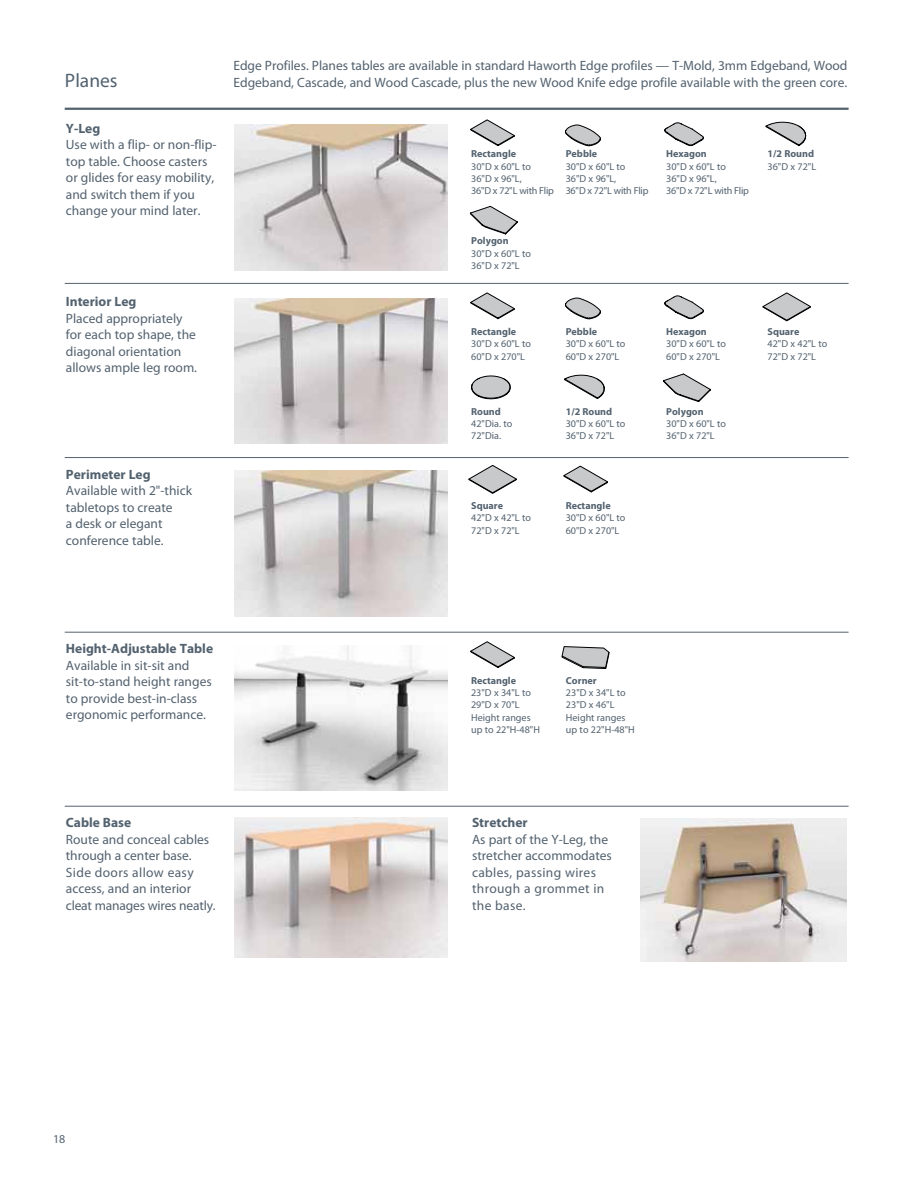
<style>
.page{position:relative;width:918px;height:1188px;background:#fff}
.page>*{position:absolute;margin:0;border:0;box-sizing:border-box;transform-origin:0 0}
.t1{font:19.5px "Myriad Pro";color:#53626f}
.t2{font:13.5px/16.5px "Myriad Pro";color:#53626f}
.t3{font:13.5px/16.5px "Myriad Pro";letter-spacing:.025em;color:#53626f}
.t4{font:700 13.5px "Myriad Pro";color:#53626f}
.t5{font:12px "Myriad Pro";color:#53626f}
.t6{font:10.2px/12.3px "Myriad Pro";color:#53626f}
.t7{font:700 10.2px "Myriad Pro";color:#53626f}
.t8{font:10.2px/12.3px "Myriad Pro";letter-spacing:-.025em;color:#53626f}
</style>
<div class="page">
<svg style="left:470px;top:119px;width:45px;height:27px"></svg>
<svg style="left:470px;top:206px;width:48px;height:29px"></svg>
<img style="left:234px;top:124px;width:214px;height:146px">
<img style="left:234px;top:298px;width:214px;height:146px">
<img style="left:234px;top:471px;width:214px;height:145px">
<img style="left:234px;top:645px;width:214px;height:146px">
<hr style="left:65px;top:283px;width:784px;height:1px;background:#53626f">
<hr style="left:65px;top:457px;width:784px;height:1px;background:#53626f">
<hr style="left:65px;top:632px;width:784px;height:1px;background:#53626f">
<hr style="left:65px;top:108px;width:784px;height:2px;background:#53626f">
<div style="left:234px;top:812px;width:214px;height:146px;background:linear-gradient(to right,#fff,#fff)"></div>
<img style="left:234px;top:818px;width:214px;height:140px">
<hr style="left:65px;top:806px;width:784px;height:1px;background:#53626f">
<img style="left:640px;top:818px;width:206px;height:143px">
<svg style="left:565px;top:125px;width:36px;height:21px"></svg>
<svg style="left:665px;top:123px;width:39px;height:23px"></svg>
<svg style="left:766px;top:122px;width:40px;height:24px"></svg>
<svg style="left:470px;top:293px;width:45px;height:26px"></svg>
<svg style="left:565px;top:298px;width:36px;height:21px"></svg>
<svg style="left:665px;top:296px;width:39px;height:23px"></svg>
<svg style="left:763px;top:293px;width:48px;height:28px"></svg>
<svg style="left:471px;top:376px;width:40px;height:23px"></svg>
<svg style="left:564px;top:375px;width:41px;height:24px"></svg>
<svg style="left:663px;top:374px;width:48px;height:28px"></svg>
<svg style="left:469px;top:465px;width:48px;height:29px"></svg>
<svg style="left:564px;top:466px;width:44px;height:26px"></svg>
<svg style="left:470px;top:641px;width:45px;height:27px"></svg>
<svg style="left:562px;top:647px;width:47px;height:22px"></svg>
<h1 class="t1" style="left:65px;top:68px;width:54px">Planes</h1>
<p class="t2" style="left:233px;top:57px;width:616px">Edge Profiles. Planes tables are available in standard Haworth Edge profiles — T-Mold, 3mm Edgeband, Wood<br>Edgeband, Cascade, and Wood Cascade, plus the new Wood Knife edge profile available with the green core.</p>
<p class="t4" style="left:66px;top:119px;width:36px">Y-Leg</p>
<p class="t2" style="left:66px;top:136px;width:152px">Use with a flip- or non-flip&shy;top table. Choose casters or glides for easy mobility, and switch them if you change your mind later.</p>
<p class="t7" style="left:566px;top:147px;width:33px">Pebble</p>
<p class="t7" style="left:471px;top:147px;width:46px">Rectangle</p>
<p class="t8" style="left:471px;top:160px;width:84px">30"D x 60"L to<br>36"D x 96"L,<br>36"D x 72"L with Flip</p>
<p class="t8" style="left:566px;top:160px;width:84px">30"D x 60"L to<br>36"D x 96"L,<br>36"D x 72"L with Flip</p>
<p class="t4" style="left:66px;top:293px;width:72px">Interior Leg</p>
<p class="t2" style="left:66px;top:310px;width:133px">Placed appropriately for each top shape, the diagonal orientation allows ample leg room.</p>
<p class="t4" style="left:66px;top:465px;width:86px">Perimeter Leg</p>
<p class="t2" style="left:66px;top:482px;width:128px">Available with 2"-thick tabletops to create<br>a desk or elegant conference table.</p>
<p class="t7" style="left:471px;top:234px;width:39px">Polygon</p>
<p class="t6" style="left:471px;top:247px;width:61px">30"D x 60"L to<br>36"D x 72"L</p>
<p class="t7" style="left:471px;top:325px;width:46px">Rectangle</p>
<p class="t6" style="left:471px;top:338px;width:61px">30"D x 60"L to<br>60"D x 270"L</p>
<p class="t7" style="left:566px;top:325px;width:33px">Pebble</p>
<p class="t6" style="left:566px;top:338px;width:61px">30"D x 60"L to<br>60"D x 270"L</p>
<p class="t7" style="left:471px;top:404px;width:31px">Round</p>
<p class="t6" style="left:471px;top:417px;width:43px">42"Dia. to<br>72"Dia.</p>
<p class="t7" style="left:566px;top:404px;width:48px">1/2 Round</p>
<p class="t6" style="left:566px;top:417px;width:61px">30"D x 60"L to<br>36"D x 72"L</p>
<p class="t7" style="left:471px;top:499px;width:33px">Square</p>
<p class="t6" style="left:471px;top:512px;width:61px">42"D x 42"L to<br>72"D x 72"L</p>
<p class="t7" style="left:566px;top:499px;width:46px">Rectangle</p>
<p class="t6" style="left:566px;top:512px;width:61px">30"D x 60"L to<br>60"D x 270"L</p>
<p class="t7" style="left:666px;top:147px;width:42px">Hexagon</p>
<p class="t8" style="left:666px;top:160px;width:84px">30"D x 60"L to<br>36"D x 96"L,<br>36"D x 72"L with Flip</p>
<p class="t7" style="left:666px;top:325px;width:42px">Hexagon</p>
<p class="t6" style="left:666px;top:338px;width:61px">30"D x 60"L to<br>60"D x 270"L</p>
<p class="t7" style="left:666px;top:404px;width:39px">Polygon</p>
<p class="t6" style="left:666px;top:417px;width:61px">30"D x 60"L to<br>36"D x 72"L</p>
<p class="t7" style="left:768px;top:147px;width:48px">1/2 Round</p>
<p class="t6" style="left:768px;top:160px;width:50px">36"D x 72"L</p>
<p class="t7" style="left:768px;top:325px;width:33px">Square</p>
<p class="t6" style="left:768px;top:338px;width:61px">42"D x 42"L to<br>72"D x 72"L</p>
<p class="t4" style="left:66px;top:640px;width:149px">Height-Adjustable Table</p>
<p class="t2" style="left:66px;top:657px;width:147px">Available in sit-sit and sit-to-stand height ranges to provide best-in-class ergonomic performance.</p>
<p class="t4" style="left:66px;top:814px;width:67px">Cable Base</p>
<p class="t2" style="left:66px;top:831px;width:151px">Route and conceal cables through a center base.<br>Side doors allow easy access, and an interior cleat manages wires neatly.</p>
<p class="t7" style="left:471px;top:674px;width:46px">Rectangle</p>
<p class="t6" style="left:471px;top:686px;width:70px">23"D x 34"L to<br>29"D x 70"L<br>Height ranges up to 22"H-48"H</p>
<p class="t7" style="left:566px;top:674px;width:32px">Corner</p>
<p class="t6" style="left:566px;top:686px;width:70px">23"D x 34"L to<br>23"D x 46"L<br>Height ranges up to 22"H-48"H</p>
<p class="t4" style="left:472px;top:814px;width:57px">Stretcher</p>
<p class="t3" style="left:472px;top:831px;width:141px">As part of the Y-Leg, the stretcher accommodates cables, passing wires through a grommet in the base.</p>
<p class="t5" style="left:53px;top:1132px;width:14px">18</p>
</div>
